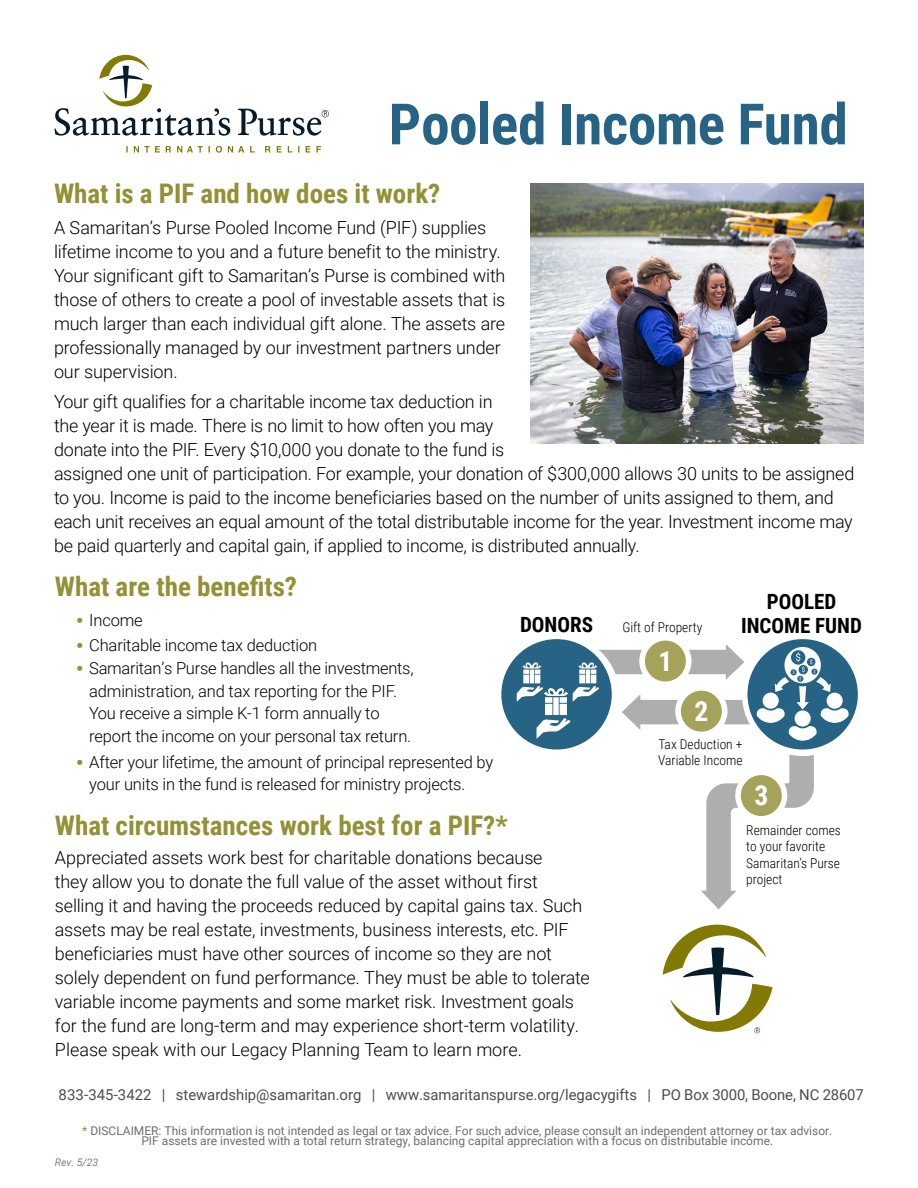
<style>
.page{position:relative;width:918px;height:1188px;background:#fff}
.page>*{position:absolute;margin:0;border:0;box-sizing:border-box;transform-origin:0 0}
.t1{font:700 57px "Roboto Condensed";letter-spacing:-.005em;color:#266385}
.t2{font:700 27.6px "Roboto Condensed";color:#fff}
.t3{font:700 27px "Roboto Condensed";color:#939035}
.t4{font:700 21px/24px "Roboto Condensed";color:#000;text-align:center}
.t5{font:300 18px/24px "Roboto";letter-spacing:-.01em;color:#000}
.t6{font:300 16.5px/22.5px "Roboto";letter-spacing:-.01em;color:#000}
.t7{font:15px "Roboto";letter-spacing:-.005em;color:#494e52}
.t8{font:300 13.5px/16.5px "Roboto Condensed";color:#000}
.t9{font:12px/10.5px "Roboto";color:#6d6e71;text-align:center}
.t10{font:italic 10.5px "Roboto";color:#808080}
.s1{font-family:"PT Sans";font-weight:400;font-size:18px;color:#939035}
.s2{color:#929035}
</style>
<div class="page">
<img style="left:531px;top:184px;width:333px;height:259px">
<svg style="left:126px;top:146px;width:195px;height:7px"></svg>
<svg style="left:54px;top:55px;width:275px;height:81px"></svg>
<div style="left:681px;top:691px;width:41px;height:41px;background:#a5a25c;border-radius:50%"></div>
<div style="left:645px;top:641px;width:41px;height:41px;background:#a5a25c;border-radius:50%"></div>
<svg style="left:663px;top:925px;width:110px;height:108px"></svg>
<svg style="left:501px;top:639px;width:178px;height:111px"></svg>
<svg style="left:688px;top:639px;width:170px;height:270px"></svg>
<h1 class="t1" style="left:389px;top:84px;width:461px">Pooled Income Fund</h1>
<h3 class="t3" style="left:54px;top:174px;width:388px">What is a PIF and how does it work?</h3>
<p class="t5" style="left:54px;top:214px;width:453px">A Samaritan’s Purse Pooled Income Fund (PIF) supplies lifetime income to you and a future benefit to the ministry.<br>Your significant gift to Samaritan’s Purse is combined with those of others to create a pool of investable assets that is much larger than each individual gift alone. The assets are professionally managed by our investment partners under our supervision.</p>
<p class="t5" style="left:54px;top:389px;width:802px">Your gift qualifies for a charitable income tax deduction in<br>the year it is made. There is no limit to how often you may<br>donate into the PIF. Every $10,000 you donate to the fund is<br>assigned one unit of participation. For example, your donation of $300,000 allows 30 units to be assigned to you. Income is paid to the income beneficiaries based on the number of units assigned to them, and each unit receives an equal amount of the total distributable income for the year. Investment income may be paid quarterly and capital gain, if applied to income, is distributed annually.</p>
<h3 class="t3" style="left:55px;top:567px;width:244px">What are the benefits?</h3>
<p class="t6" style="left:76px;top:608px;width:69px"><span class="s1">•</span> Income</p>
<p class="t6" style="left:76px;top:634px;width:243px"><span class="s1">•</span> Charitable income tax deduction</p>
<p class="t6" style="left:89px;top:657px;width:326px;text-indent:-13px"><span class="s1">•</span> Samaritan’s Purse handles all the investments, administration, and tax reporting for the PIF.<br>You receive a simple K-1 form annually to report the income on your personal tax return.</p>
<p class="t6" style="left:89px;top:750px;width:406px;text-indent:-13px"><span class="s1">•</span> After your lifetime, the amount of principal represented by your units in the fund is released for ministry projects.</p>
<p class="t4" style="left:520px;top:611px;width:75px">DONORS</p>
<p class="t8" style="left:622px;top:619px;width:82px">Gift of Property</p>
<h2 class="t2" style="left:658px;top:642px;width:15px">1</h2>
<h2 class="t2" style="left:694px;top:692px;width:15px">2</h2>
<p class="t4" style="left:741px;top:589px;width:122px">POOLED<br>INCOME FUND</p>
<p class="t8" style="left:658px;top:735px;width:86px">Tax Deduction +<br>Variable Income</p>
<h2 class="t2" style="left:755px;top:776px;width:15px">3</h2>
<h3 class="t3" style="left:55px;top:807px;width:454px">What circumstances work best for a PIF?*</h3>
<p class="t5" style="left:55px;top:845px;width:536px">Appreciated assets work best for charitable donations because<br>they allow you to donate the full value of the asset without first selling it and having the proceeds reduced by capital gains tax. Such assets may be real estate, investments, business interests, etc. PIF beneficiaries must have other sources of income so they are not solely dependent on fund performance. They must be able to tolerate variable income payments and some market risk. Investment goals for the fund are long-term and may experience short-term volatility.<br>Please speak with our Legacy Planning Team to learn more.</p>
<p class="t8" style="left:746px;top:821px;width:96px">Remainder comes to your favorite<br>Samaritan’s Purse project</p>
<p class="t7" style="left:59px;top:1084px;width:807px">833-345-3422 | stewardship@samaritan.org | www.samaritanspurse.org/legacygifts | PO Box 3000, Boone, NC 28607</p>
<p class="t9" style="left:82px;top:1125px;width:752px"><span class="s2">*</span> DISCLAIMER: This information is not intended as legal or tax advice. For such advice, please consult an independent attorney or tax advisor.<br>PIF assets are invested with a total return strategy, balancing capital appreciation with a focus on distributable income.</p>
<p class="t10" style="left:55px;top:1155px;width:45px">Rev. 5/23</p>
</div>
